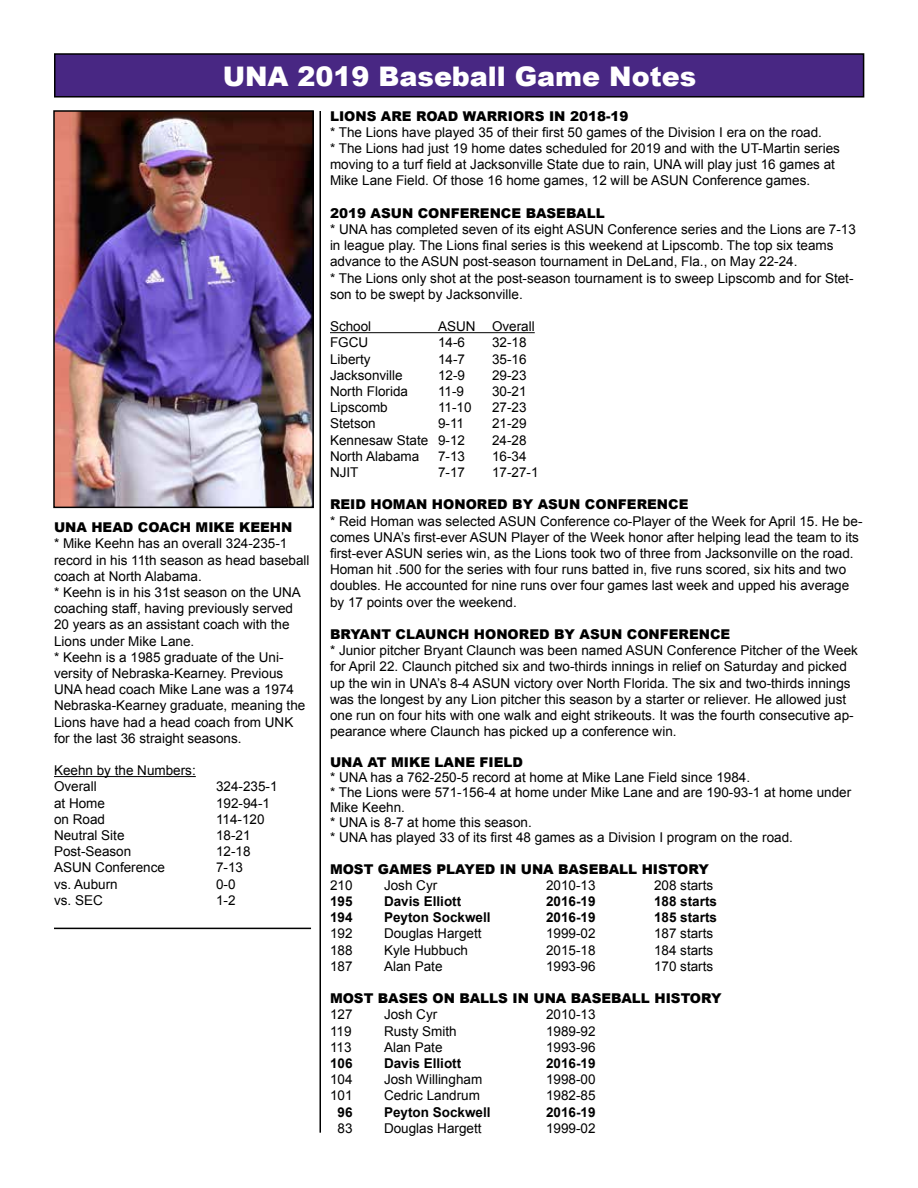
<style>
.page{position:relative;width:918px;height:1188px;background:#fff}
.page>*{position:absolute;margin:0;border:0;box-sizing:border-box;transform-origin:0 0}
.t1{font:900 27px "Arial";color:#fff}
.t2{font:13.5px/16.2px "Arial";color:#000}
.t3{font:900 13.5px "Arial";color:#000}
.t4{font:700 13.5px "Arial";color:#000}
</style>
<div class="page">
<hr style="left:54px;top:776px;width:142px;height:1px;background:#000">
<hr style="left:320px;top:111px;width:1px;height:1022px;background:#000">
<hr style="left:330px;top:332px;width:205px;height:1px;background:#000">
<img style="left:56px;top:113px;width:255px;height:392px">
<div style="left:53px;top:110px;width:261px;height:398px;border:2px solid #000"></div>
<div style="left:55px;top:54px;width:809px;height:43px;background:#482783"></div>
<div style="left:54px;top:53px;width:810px;height:45px;border:2px solid #000"></div>
<hr style="left:54px;top:928px;width:257px;height:1px;background:#000">
<h1 class="t1" style="left:223px;top:57px;width:475px">UNA 2019 Baseball Game Notes</h1>
<p class="t3" style="left:54px;top:518px;width:240px">UNA HEAD COACH MIKE KEEHN</p>
<p class="t2" style="left:54px;top:536px;width:257px">* Mike Keehn has an overall 324-235-1 record in his 11th season as head baseball coach at North Alabama.<br>* Keehn is in his 31st season on the UNA coaching staff, having previously served 20 years as an assistant coach with the Lions under Mike Lane.<br>* Keehn is a 1985 graduate of the Uni&shy;versity of Nebraska-Kearney. Previous UNA head coach Mike Lane was a 1974<br>Nebraska-Kearney graduate, meaning the Lions have had a head coach from UNK for the last 36 straight seasons.</p>
<p class="t2" style="left:54px;top:762px;width:143px">Keehn by the Numbers:<br>Overall</p>
<p class="t2" style="left:216px;top:779px;width:63px">324-235-1</p>
<p class="t2" style="left:54px;top:795px;width:53px">at Home</p>
<p class="t2" style="left:216px;top:795px;width:56px">192-94-1</p>
<p class="t2" style="left:54px;top:811px;width:53px">on Road</p>
<p class="t2" style="left:216px;top:811px;width:50px">114-120</p>
<p class="t2" style="left:54px;top:827px;width:72px">Neutral Site</p>
<p class="t2" style="left:216px;top:827px;width:36px">18-21</p>
<p class="t2" style="left:54px;top:843px;width:79px">Post-Season</p>
<p class="t2" style="left:216px;top:843px;width:36px">12-18</p>
<p class="t2" style="left:54px;top:860px;width:113px">ASUN Conference</p>
<p class="t2" style="left:216px;top:860px;width:29px">7-13</p>
<p class="t2" style="left:54px;top:876px;width:65px">vs. Auburn</p>
<p class="t2" style="left:216px;top:876px;width:21px">0-0</p>
<p class="t2" style="left:54px;top:892px;width:50px">vs. SEC</p>
<p class="t2" style="left:216px;top:892px;width:21px">1-2</p>
<p class="t3" style="left:330px;top:106px;width:300px">LIONS ARE ROAD WARRIORS IN 2018-19</p>
<p class="t2" style="left:330px;top:124px;width:512px">* The Lions have played 35 of their first 50 games of the Division I era on the road.<br>* The Lions had just 19 home dates scheduled for 2019 and with the UT-Martin series moving to a turf field at Jacksonville State due to rain, UNA will play just 16 games at Mike Lane Field. Of those 16 home games, 12 will be ASUN Conference games.</p>
<p class="t3" style="left:330px;top:203px;width:276px">2019 ASUN CONFERENCE BASEBALL</p>
<p class="t2" style="left:330px;top:221px;width:528px">* UNA has completed seven of its eight ASUN Conference series and the Lions are 7-13 in league play. The Lions final series is this weekend at Lipscomb. The top six teams advance to the ASUN post-season tournament in DeLand, Fla., on May 22-24.<br>* The Lions only shot at the post-season tournament is to sweep Lipscomb and for Stet&shy;son to be swept by Jacksonville.</p>
<p class="t2" style="left:330px;top:319px;width:43px">School</p>
<p class="t2" style="left:438px;top:319px;width:98px">ASUN Overall</p>
<p class="t2" style="left:330px;top:335px;width:40px">FGCU</p>
<p class="t2" style="left:438px;top:335px;width:29px">14-6</p>
<p class="t2" style="left:492px;top:335px;width:36px">32-18</p>
<p class="t2" style="left:330px;top:351px;width:42px">Liberty</p>
<p class="t2" style="left:438px;top:351px;width:29px">14-7</p>
<p class="t2" style="left:492px;top:351px;width:36px">35-16</p>
<p class="t2" style="left:330px;top:367px;width:74px">Jacksonville</p>
<p class="t2" style="left:438px;top:367px;width:29px">12-9</p>
<p class="t2" style="left:492px;top:367px;width:36px">29-23</p>
<p class="t2" style="left:330px;top:383px;width:80px">North Florida</p>
<p class="t2" style="left:438px;top:383px;width:28px">11-9</p>
<p class="t2" style="left:492px;top:383px;width:36px">30-21</p>
<p class="t2" style="left:330px;top:400px;width:59px">Lipscomb</p>
<p class="t2" style="left:438px;top:400px;width:35px">11-10</p>
<p class="t2" style="left:492px;top:400px;width:36px">27-23</p>
<p class="t2" style="left:330px;top:416px;width:47px">Stetson</p>
<p class="t2" style="left:438px;top:416px;width:28px">9-11</p>
<p class="t2" style="left:492px;top:416px;width:36px">21-29</p>
<p class="t2" style="left:330px;top:432px;width:137px">Kennesaw State 9-12</p>
<p class="t2" style="left:492px;top:432px;width:36px">24-28</p>
<p class="t2" style="left:330px;top:448px;width:91px">North Alabama</p>
<p class="t2" style="left:438px;top:448px;width:29px">7-13</p>
<p class="t2" style="left:492px;top:448px;width:36px">16-34</p>
<p class="t2" style="left:330px;top:464px;width:30px">NJIT</p>
<p class="t2" style="left:438px;top:464px;width:29px">7-17</p>
<p class="t2" style="left:492px;top:464px;width:48px">17-27-1</p>
<p class="t3" style="left:330px;top:495px;width:360px">REID HOMAN HONORED BY ASUN CONFERENCE</p>
<p class="t2" style="left:330px;top:513px;width:534px">* Reid Homan was selected ASUN Conference co-Player of the Week for April 15. He be&shy;comes UNA’s first-ever ASUN Player of the Week honor after helping lead the team to its first-ever ASUN series win, as the Lions took two of three from Jacksonville on the road.<br>Homan hit .500 for the series with four runs batted in, five runs scored, six hits and two doubles. He accounted for nine runs over four games last week and upped his average by 17 points over the weekend.</p>
<p class="t3" style="left:330px;top:624px;width:402px">BRYANT CLAUNCH HONORED BY ASUN CONFERENCE</p>
<p class="t2" style="left:330px;top:643px;width:530px">* Junior pitcher Bryant Claunch was been named ASUN Conference Pitcher of the Week for April 22. Claunch pitched six and two-thirds innings in relief on Saturday and picked up the win in UNA’s 8-4 ASUN victory over North Florida. The six and two-thirds innings was the longest by any Lion pitcher this season by a starter or reliever. He allowed just one run on four hits with one walk and eight strikeouts. It was the fourth consecutive ap&shy;pearance where Claunch has picked up a conference win.</p>
<p class="t3" style="left:330px;top:753px;width:195px">UNA AT MIKE LANE FIELD</p>
<p class="t2" style="left:330px;top:770px;width:523px;line-height:15px">* UNA has a 762-250-5 record at home at Mike Lane Field since 1984.<br>* The Lions were 571-156-4 at home under Mike Lane and are 190-93-1 at home under Mike Keehn.<br>* UNA is 8-7 at home this season.<br>* UNA has played 33 of its first 48 games as a Division I program on the road.</p>
<p class="t3" style="left:330px;top:859px;width:380px">MOST GAMES PLAYED IN UNA BASEBALL HISTORY</p>
<p class="t2" style="left:330px;top:877px;width:24px">210</p>
<p class="t2" style="left:384px;top:877px;width:55px">Josh Cyr</p>
<p class="t2" style="left:546px;top:877px;width:51px">2010-13</p>
<p class="t2" style="left:654px;top:877px;width:61px">208 starts</p>
<p class="t4" style="left:330px;top:892px;width:24px">195</p>
<p class="t4" style="left:384px;top:892px;width:79px">Davis Elliott</p>
<p class="t4" style="left:546px;top:892px;width:51px">2016-19</p>
<p class="t4" style="left:654px;top:892px;width:65px">188 starts</p>
<p class="t4" style="left:330px;top:909px;width:24px">194</p>
<p class="t4" style="left:384px;top:909px;width:108px">Peyton Sockwell</p>
<p class="t4" style="left:546px;top:909px;width:51px">2016-19</p>
<p class="t4" style="left:654px;top:909px;width:65px">185 starts</p>
<p class="t2" style="left:330px;top:926px;width:24px">192</p>
<p class="t2" style="left:384px;top:926px;width:99px">Douglas Hargett</p>
<p class="t2" style="left:546px;top:926px;width:51px">1999-02</p>
<p class="t2" style="left:654px;top:926px;width:61px">187 starts</p>
<p class="t2" style="left:330px;top:942px;width:24px">188</p>
<p class="t2" style="left:384px;top:942px;width:86px">Kyle Hubbuch</p>
<p class="t2" style="left:546px;top:942px;width:51px">2015-18</p>
<p class="t2" style="left:654px;top:942px;width:61px">184 starts</p>
<p class="t2" style="left:330px;top:958px;width:24px">187</p>
<p class="t2" style="left:384px;top:958px;width:60px">Alan Pate</p>
<p class="t2" style="left:546px;top:958px;width:51px">1993-96</p>
<p class="t2" style="left:654px;top:958px;width:61px">170 starts</p>
<p class="t3" style="left:330px;top:989px;width:393px">MOST BASES ON BALLS IN UNA BASEBALL HISTORY</p>
<p class="t2" style="left:330px;top:1007px;width:24px">127</p>
<p class="t2" style="left:384px;top:1007px;width:55px">Josh Cyr</p>
<p class="t2" style="left:546px;top:1007px;width:51px">2010-13</p>
<p class="t2" style="left:330px;top:1023px;width:23px">119</p>
<p class="t2" style="left:384px;top:1023px;width:74px">Rusty Smith</p>
<p class="t2" style="left:546px;top:1023px;width:51px">1989-92</p>
<p class="t2" style="left:330px;top:1039px;width:23px">113</p>
<p class="t2" style="left:384px;top:1039px;width:60px">Alan Pate</p>
<p class="t2" style="left:546px;top:1039px;width:51px">1993-96</p>
<p class="t4" style="left:330px;top:1054px;width:24px">106</p>
<p class="t4" style="left:384px;top:1054px;width:79px">Davis Elliott</p>
<p class="t4" style="left:546px;top:1054px;width:51px">2016-19</p>
<p class="t2" style="left:330px;top:1072px;width:24px">104</p>
<p class="t2" style="left:384px;top:1072px;width:100px">Josh Willingham</p>
<p class="t2" style="left:546px;top:1072px;width:51px">1998-00</p>
<p class="t2" style="left:330px;top:1088px;width:24px">101</p>
<p class="t2" style="left:384px;top:1088px;width:98px">Cedric Landrum</p>
<p class="t2" style="left:546px;top:1088px;width:51px">1982-85</p>
<p class="t4" style="left:338px;top:1103px;width:17px">96</p>
<p class="t4" style="left:384px;top:1103px;width:108px">Peyton Sockwell</p>
<p class="t4" style="left:546px;top:1103px;width:51px">2016-19</p>
<p class="t2" style="left:338px;top:1120px;width:17px">83</p>
<p class="t2" style="left:384px;top:1120px;width:99px">Douglas Hargett</p>
<p class="t2" style="left:546px;top:1120px;width:51px">1999-02</p>
</div>
